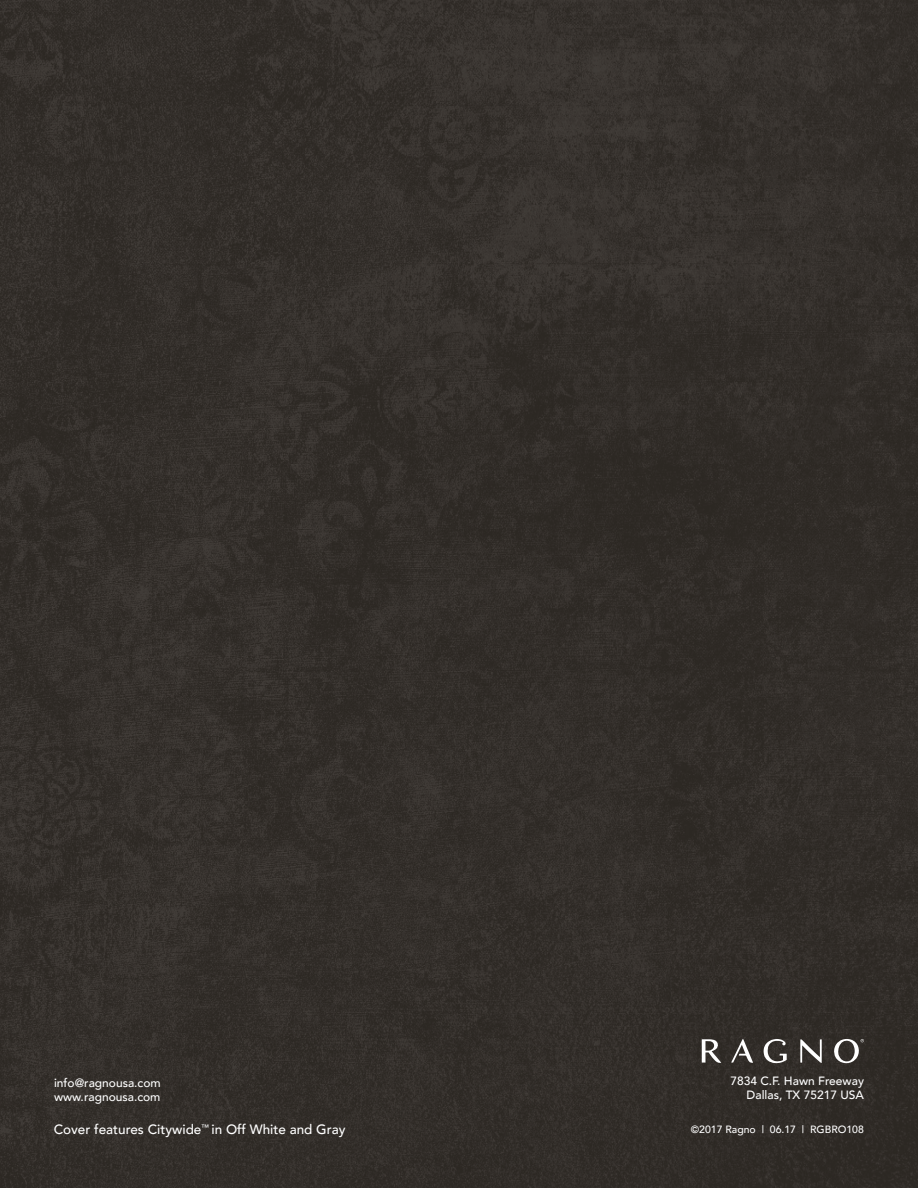
<style>
.page{position:relative;width:918px;height:1188px;background:#332e2a}
.page>*{position:absolute;margin:0;border:0;box-sizing:border-box;transform-origin:0 0}
.t1{font:500 13.5px "Avenir";color:#fff}
.t2{font:500 12px/14.4px "Avenir";color:#fff;text-align:right}
.t3{font:500 10.5px "Avenir";color:#fff}
</style>
<div class="page">
<svg style="left:800px;top:1039px;width:22px;height:24px"></svg>
<svg style="left:764px;top:1039px;width:23px;height:24px"></svg>
<svg style="left:731px;top:1039px;width:22px;height:24px"></svg>
<svg style="left:702px;top:1039px;width:19px;height:24px"></svg>
<svg style="left:834px;top:1039px;width:30px;height:24px"></svg>
<p class="t2" style="left:54px;top:1075px;width:108px;text-align:left">info@ragnousa.com www.ragnousa.com</p>
<p class="t1" style="left:54px;top:1118px;width:293px">Cover features Citywide<sup>™</sup> in Off White and Gray</p>
<p class="t2" style="left:730px;top:1072px;width:135px">7834 C.F. Hawn Freeway<br>Dallas, TX 75217 USA</p>
<p class="t3" style="left:691px;top:1120px;width:175px">©2017 Ragno | 06.17 | RGBRO108</p>
</div>
